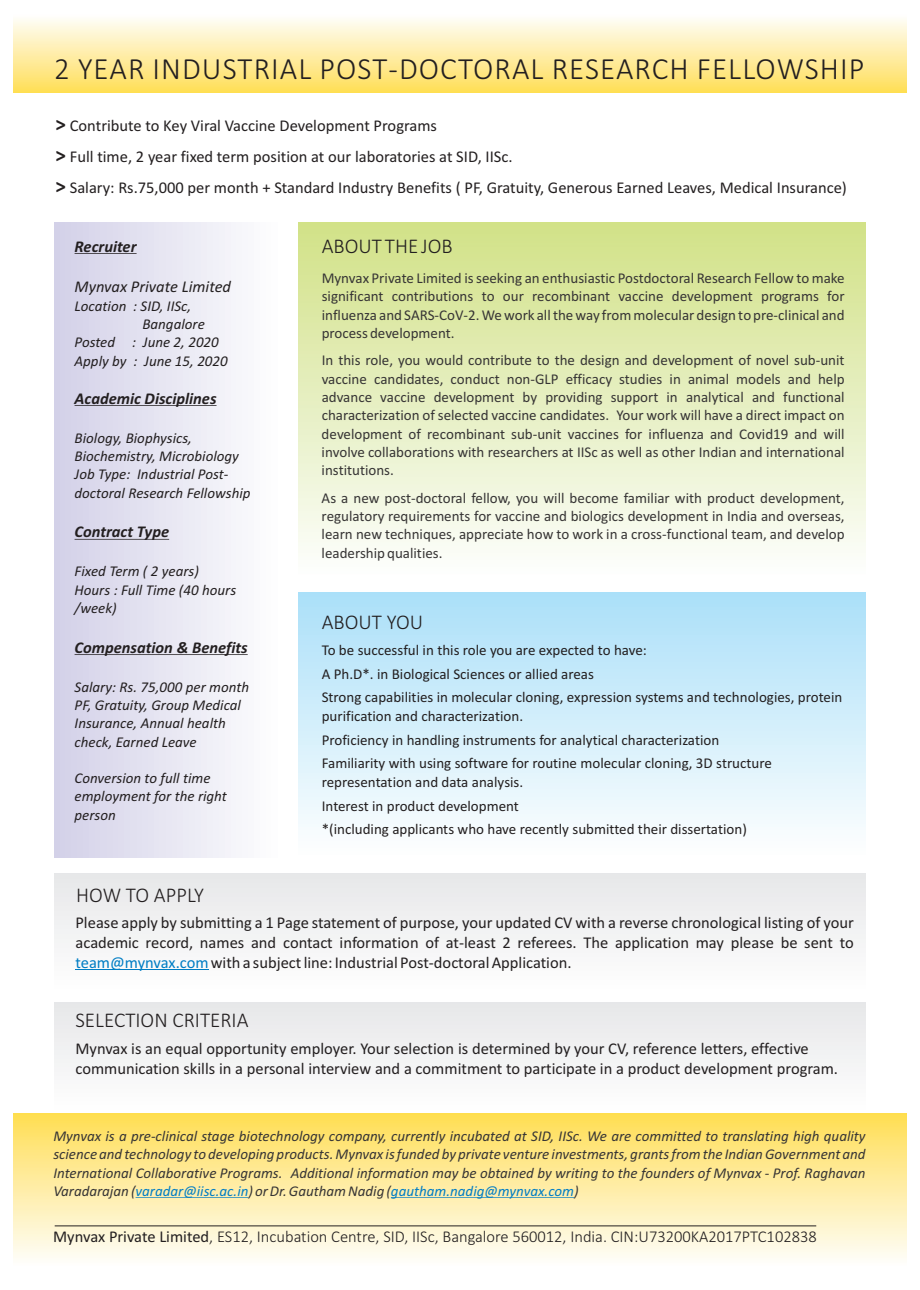
<style>
.page{position:relative;width:920px;height:1290px;background:#fff}
.page>*{position:absolute;margin:0;border:0;box-sizing:border-box;transform-origin:0 0}
.t1{font:300 31.05px "Calibri";letter-spacing:.035em;color:#231f20}
.t2{font:300 21px "Calibri";color:#231f20}
.t3{font:16.5px/20.1px "Calibri";color:#231f20}
.t4{font:300 16.5px "Calibri";color:#231f20}
.t5{font:italic 700 16.5px "Calibri";color:#231f20}
.t6{font:italic 16.5px "Calibri";color:#231f20}
.t7{font:15px/18.3px "Calibri";color:#373535;text-align:justify}
.t8{font:15px/23.9px "Calibri";color:#231f20}
.t9{font:italic 15px/18.3px "Calibri";color:#373535;text-align:justify}
.t10{font:italic 15px/18.3px "Calibri";color:#231f20}
.s1{font-weight:700;font-size:21px}
.s2{color:#007dc4}
.s3{font-weight:400}
</style>
<div class="page">
<div style="left:299px;top:592px;width:567px;height:263px;background:linear-gradient(to bottom,#aae0f8,#fdfefe)"></div>
<div style="left:54px;top:222px;width:225px;height:635px;background:linear-gradient(to right,#d2d0e8,#fdfefe)"></div>
<div style="left:299px;top:222px;width:567px;height:352px;background:linear-gradient(to bottom,#d1e186,#fcfdfb)"></div>
<hr style="left:75px;top:253px;width:62px;height:1px;background:#231f20">
<hr style="left:75px;top:405px;width:142px;height:1px;background:#231f20">
<hr style="left:75px;top:539px;width:94px;height:1px;background:#231f20">
<hr style="left:75px;top:654px;width:173px;height:1px;background:#231f20">
<div style="left:13px;top:15px;width:894px;height:78px;background:linear-gradient(to bottom,#fefefd,#ffdf59)"></div>
<div style="left:14px;top:1114px;width:892px;height:151px;background:linear-gradient(to bottom,#ffde55,#fbfbf9)"></div>
<hr style="left:136px;top:1197px;width:112px;height:1px;background:#007dc4">
<hr style="left:391px;top:1197px;width:183px;height:1px;background:#007dc4">
<div style="left:54px;top:1003px;width:812px;height:108px;background:#f2f3f4"></div>
<div style="left:54px;top:873px;width:812px;height:118px;background:#f2f3f4"></div>
<hr style="left:75px;top:969px;width:134px;height:1px;background:#007dc4">
<hr style="left:55px;top:1225px;width:761px;height:1px;background:#231f20">
<h1 class="t1" style="left:54px;top:56px;width:812px">2 YEAR INDUSTRIAL POST-DOCTORAL RESEARCH FELLOWSHIP</h1>
<p class="t3" style="left:56px;top:112px;width:793px;line-height:30.8px"><span class="s1">&gt;</span> Contribute to Key Viral Vaccine Development Programs<br><span class="s1">&gt;</span> Full time, 2 year fixed term position at our laboratories at SID, IISc.<br><span class="s1">&gt;</span> Salary: Rs.75,000 per month + Standard Industry Benefits ( PF, Gratuity, Generous Earned Leaves, Medical Insurance)</p>
<p class="t5" style="left:75px;top:239px;width:63px">Recruiter</p>
<p class="t6" style="left:75px;top:280px;width:158px">Mynvax Private Limited</p>
<p class="t10" style="left:75px;top:298px;width:118px">Location : SID, IISc,</p>
<p class="t10" style="left:142px;top:316px;width:64px">Bangalore</p>
<p class="t10" style="left:75px;top:334px;width:146px">Posted : June 2, 2020</p>
<p class="t10" style="left:75px;top:353px;width:155px">Apply by : June 15, 2020</p>
<p class="t5" style="left:75px;top:391px;width:143px">Academic Disciplines</p>
<p class="t10" style="left:75px;top:430px;width:177px">Biology, Biophysics,<br>Biochemistry, Microbiology<br>Job Type: Industrial Post&shy;doctoral Research Fellowship</p>
<p class="t5" style="left:75px;top:525px;width:96px">Contract Type</p>
<p class="t10" style="left:75px;top:563px;width:163px">Fixed Term ( 2 years)<br>Hours : Full Time (40 hours /week)</p>
<p class="t5" style="left:75px;top:640px;width:175px">Compensation &amp; Benefits</p>
<p class="t10" style="left:75px;top:679px;width:176px">Salary: Rs. 75,000 per month<br>PF, Gratuity, Group Medical<br>Insurance, Annual health check, Earned Leave</p>
<p class="t10" style="left:75px;top:770px;width:154px">Conversion to full time employment for the right person</p>
<h2 class="t2" style="left:76px;top:886px;width:129px">HOW TO APPLY</h2>
<h2 class="t2" style="left:322px;top:237px;width:132px">ABOUT THE JOB</h2>
<p class="t7" style="left:322px;top:270px;width:524px">Mynvax Private Limited is seeking an enthusiastic Postdoctoral Research Fellow to make significant contributions to our recombinant vaccine development programs for influenza and SARS-CoV-2. We work all the way from molecular design to pre-clinical and process development.</p>
<p class="t7" style="left:322px;top:352px;width:525px">In this role, you would contribute to the design and development of novel sub-unit vaccine candidates, conduct non-GLP efficacy studies in animal models and help advance vaccine development by providing support in analytical and functional characterization of selected vaccine candidates. Your work will have a direct impact on development of recombinant sub-unit vaccines for influenza and Covid19 and will involve collaborations with researchers at IISc as well as other Indian and international institutions.</p>
<p class="t7" style="left:322px;top:490px;width:524px">As a new post-doctoral fellow, you will become familiar with product development, regulatory requirements for vaccine and biologics development in India and overseas, learn new techniques, appreciate how to work in a cross-functional team, and develop leadership qualities.</p>
<h2 class="t2" style="left:322px;top:613px;width:103px">ABOUT YOU</h2>
<p class="t8" style="left:322px;top:639px;width:522px">To be successful in this role you are expected to have:<br>A Ph.D*. in Biological Sciences or allied areas<br>Strong capabilities in molecular cloning, expression systems and technologies, protein</p>
<p class="t8" style="left:322px;top:705px;width:452px">purification and characterization.<br>Proficiency in handling instruments for analytical characterization<br>Familiarity with using software for routine molecular cloning, 3D structure</p>
<p class="t8" style="left:322px;top:771px;width:427px">representation and data analysis.<br>Interest in product development<br>*(including applicants who have recently submitted their dissertation)</p>
<p class="t3" style="left:75px;top:914px;width:780px;text-align:justify">Please apply by submitting a 1 Page statement of purpose, your updated CV with a reverse chronological listing of your academic record, names and contact information of at-least 2 referees. The application may please be sent to <span class="s2">team@mynvax.com</span>with a subject line: Industrial Post-doctoral Application.</p>
<h2 class="t2" style="left:75px;top:1011px;width:175px">SELECTION CRITERIA</h2>
<p class="t3" style="left:75px;top:1040px;width:764px">Mynvax is an equal opportunity employer. Your selection is determined by your CV, reference letters, effective communication skills in a personal interview and a commitment to participate in a product development program.</p>
<p class="t9" style="left:53px;top:1128px;width:814px">Mynvax is a pre-clinical stage biotechnology company, currently incubated at SID, IISc. We are committed to translating high quality science and technology to developing products. Mynvax is funded by private venture investments, grants from the Indian Government and International Collaborative Programs. Additional information may be obtained by writing to the founders of Mynvax - Prof. Raghavan Varadarajan (<span class="s2">varadar@iisc.ac.in</span>) or Dr. Gautham Nadig (<span class="s2">gautham.nadig@mynvax.com</span>)</p>
<p class="t4" style="left:53px;top:1230px;width:765px"><span class="s3">Mynvax Private Limited</span>, ES12, Incubation Centre, SID, IISc, Bangalore 560012, India. CIN:U73200KA2017PTC102838</p>
</div>
